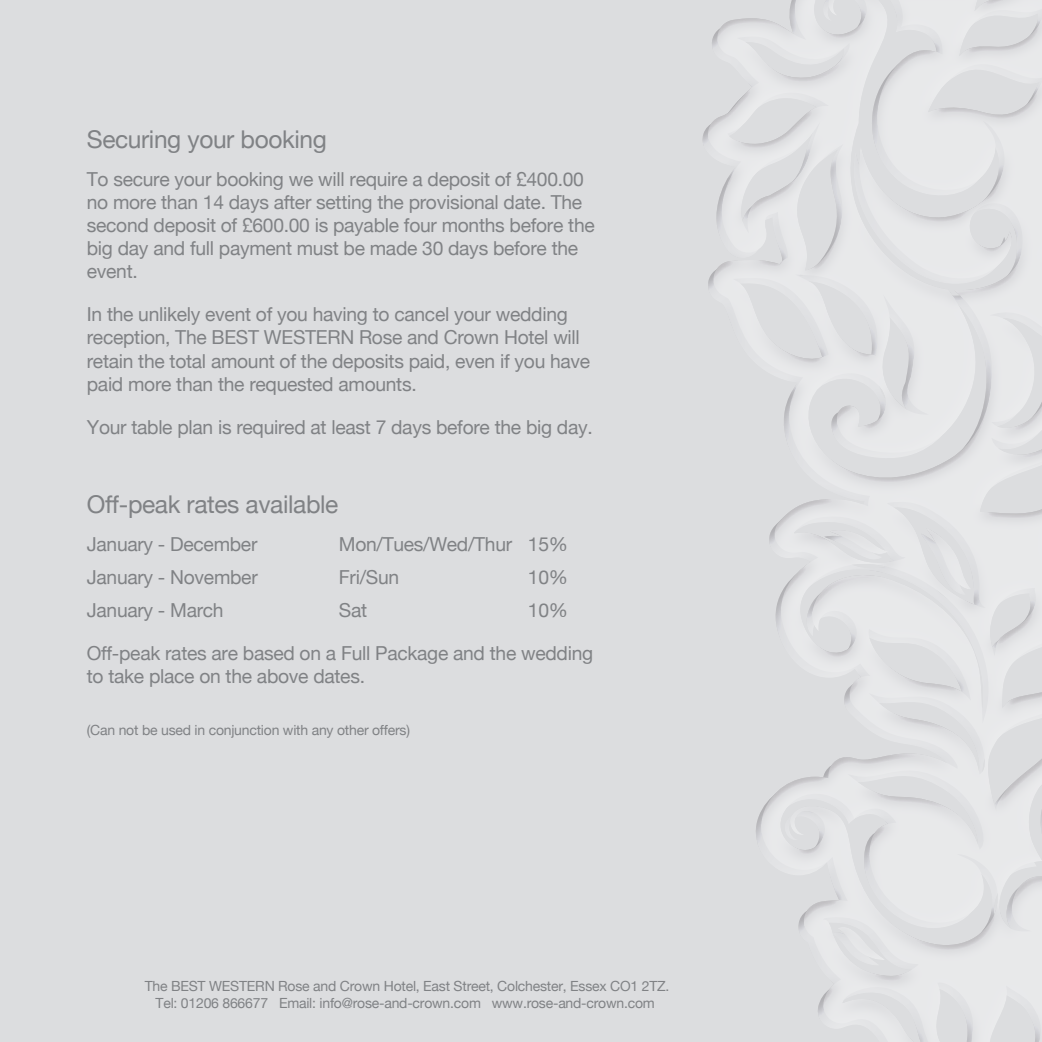
<style>
.page{position:relative;width:1042px;height:1042px;background:#dcdddf}
.page>*{position:absolute;margin:0;border:0;box-sizing:border-box;transform-origin:0 0}
.t1{font:24.5px "Helvetica Neue";letter-spacing:-.015em;color:#808285}
.t2{font:19.25px/23.1px "Helvetica Neue";letter-spacing:-.015em;color:#808285}
.t3{font:14px/17.5px "Helvetica Neue";letter-spacing:-.015em;color:#808285;text-align:center}
</style>
<div class="page">
<p class="t1" style="left:87px;top:122px;width:241px">Securing your booking</p>
<p class="t2" style="left:87px;top:169px;width:509px">To secure your booking we will require a deposit of £400.00 no more than 14 days after setting the provisional date. The second deposit of £600.00 is payable four months before the big day and full payment must be made 30 days before the event.</p>
<p class="t2" style="left:87px;top:304px;width:505px">In the unlikely event of you having to cancel your wedding reception, The BEST WESTERN Rose and Crown Hotel will retain the total amount of the deposits paid, even if you have paid more than the requested amounts.</p>
<p class="t2" style="left:87px;top:416px;width:507px">Your table plan is required at least 7 days before the big day.</p>
<p class="t1" style="left:87px;top:486px;width:253px">Off-peak rates available</p>
<p class="t2" style="left:87px;top:533px;width:172px">January - December</p>
<p class="t2" style="left:339px;top:533px;width:231px">Mon/Tues/Wed/Thur 15%</p>
<p class="t2" style="left:87px;top:566px;width:172px">January - November</p>
<p class="t2" style="left:339px;top:566px;width:62px">Fri/Sun</p>
<p class="t2" style="left:528px;top:566px;width:42px">10%</p>
<p class="t2" style="left:87px;top:599px;width:138px">January - March</p>
<p class="t2" style="left:339px;top:599px;width:30px">Sat</p>
<p class="t2" style="left:528px;top:599px;width:42px">10%</p>
<p class="t2" style="left:87px;top:642px;width:508px">Off-peak rates are based on a Full Package and the wedding to take place on the above dates.</p>
<p class="t3" style="left:87px;top:722px;width:325px">(Can not be used in conjunction with any other offers)</p>
<p class="t3" style="left:145px;top:977px;width:526px">The BEST WESTERN Rose and Crown Hotel, East Street, Colchester, Essex CO1 2TZ.<br>Tel: 01206 866677 Email: info@rose-and-crown.com www.rose-and-crown.com</p>
</div>
